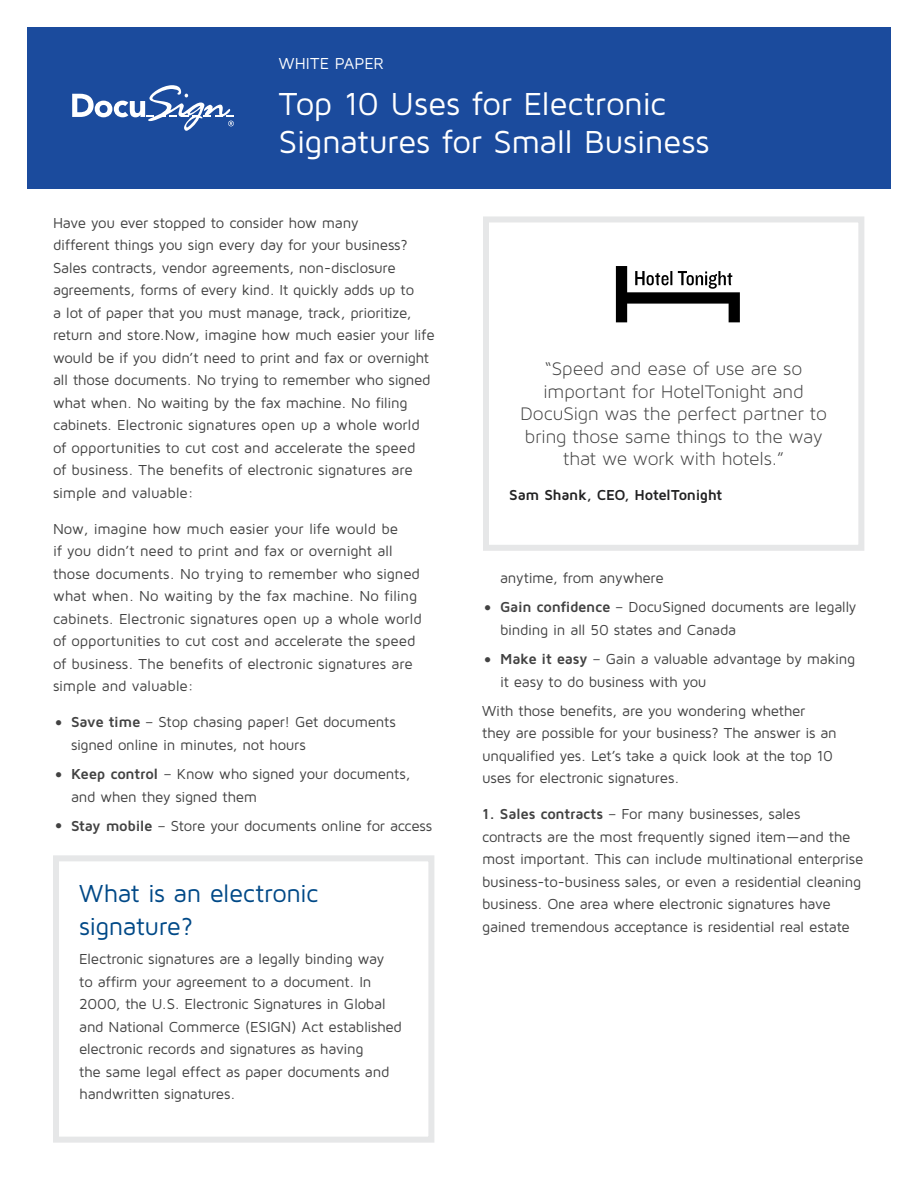
<style>
.page{position:relative;width:918px;height:1188px;background:#fff}
.page>*{position:absolute;margin:0;border:0;box-sizing:border-box;transform-origin:0 0}
.t1{font:33px/37.5px "Maven Pro";letter-spacing:-.01em;color:#fff}
.t2{font:25.5px/33px "Maven Pro";letter-spacing:-.015em;color:#004987}
.t3{font:19.5px/22.5px "Maven Pro Light 300";letter-spacing:-.005em;color:#424242;text-align:center}
.t4{font:16.5px "Maven Pro";letter-spacing:.005em;color:#fff}
.t5{font:15px/22.5px "Maven Pro";letter-spacing:-.015em;color:#424242}
.t6{font:700 15px "Maven Pro";letter-spacing:-.02em;color:#222223}
.s1{font-weight:700;font-size:19.5px}
.s2{font-weight:700}
</style>
<div class="page">
<div style="left:27px;top:27px;width:864px;height:162px;background:#1b4b9d"></div>
<svg style="left:72px;top:85px;width:162px;height:46px"></svg>
<div style="left:53px;top:855px;width:381px;height:288px;border:6px solid #e6e7e8"></div>
<div style="left:483px;top:216px;width:381px;height:335px;border:6px solid #e6e7e8"></div>
<svg style="left:616px;top:266px;width:124px;height:56px"></svg>
<p class="t4" style="left:279px;top:53px;width:106px">WHITE PAPER</p>
<h1 class="t1" style="left:279px;top:84px;width:432px">Top 10 Uses for Electronic<br>Signatures for Small Business</h1>
<p class="t5" style="left:53px;top:211px;width:383px">Have you ever stopped to consider how many<br>different things you sign every day for your business?<br>Sales contracts, vendor agreements, non-disclosure agreements, forms of every kind. It quickly adds up to<br>a lot of paper that you must manage, track, prioritize, return and store.Now, imagine how much easier your life would be if you didn’t need to print and fax or overnight all those documents. No trying to remember who signed what when. No waiting by the fax machine. No filing cabinets. Electronic signatures open up a whole world of opportunities to cut cost and accelerate the speed<br>of business. The benefits of electronic signatures are simple and valuable:</p>
<p class="t5" style="left:53px;top:517px;width:370px">Now, imagine how much easier your life would be<br>if you didn’t need to print and fax or overnight all those documents. No trying to remember who signed what when. No waiting by the fax machine. No filing cabinets. Electronic signatures open up a whole world of opportunities to cut cost and accelerate the speed of business. The benefits of electronic signatures are simple and valuable:</p>
<p class="t5" style="left:71px;top:711px;width:326px;text-indent:-16px"><span class="s1">•</span> <span class="s2">Save time</span> – Stop chasing paper! Get documents signed online in minutes, not hours</p>
<p class="t5" style="left:71px;top:762px;width:341px;text-indent:-16px"><span class="s1">•</span> <span class="s2">Keep control</span> – Know who signed your documents, and when they signed them</p>
<p class="t5" style="left:55px;top:814px;width:379px"><span class="s1">•</span> <span class="s2">Stay mobile</span> – Store your documents online for access</p>
<h2 class="t2" style="left:79px;top:876px;width:241px">What is an electronic signature?</h2>
<p class="t5" style="left:79px;top:947px;width:324px">Electronic signatures are a legally binding way<br>to affirm your agreement to a document. In 2000, the U.S. Electronic Signatures in Global and National Commerce (ESIGN) Act established electronic records and signatures as having<br>the same legal effect as paper documents and handwritten signatures.</p>
<h3 class="t3" style="left:520px;top:358px;width:308px">“Speed and ease of use are so important for HotelTonight and<br>DocuSign was the perfect partner to bring those same things to the way that we work with hotels.”</h3>
<p class="t6" style="left:509px;top:485px;width:215px">Sam Shank, CEO, HotelTonight</p>
<p class="t5" style="left:500px;top:566px;width:165px">anytime, from anywhere</p>
<p class="t5" style="left:500px;top:595px;width:358px;text-indent:-16px"><span class="s1">•</span> <span class="s2">Gain confidence</span> – DocuSigned documents are legally binding in all 50 states and Canada</p>
<p class="t5" style="left:500px;top:647px;width:356px;text-indent:-16px"><span class="s1">•</span> <span class="s2">Make it easy</span> – Gain a valuable advantage by making it easy to do business with you</p>
<p class="t5" style="left:482px;top:699px;width:356px">With those benefits, are you wondering whether they are possible for your business? The answer is an unqualified yes. Let’s take a quick look at the top 10 uses for electronic signatures.</p>
<p class="t5" style="left:482px;top:802px;width:383px"><span class="s2">1. Sales contracts</span> – For many businesses, sales contracts are the most frequently signed item—and the most important. This can include multinational enterprise business-to-business sales, or even a residential cleaning business. One area where electronic signatures have gained tremendous acceptance is residential real estate</p>
</div>
